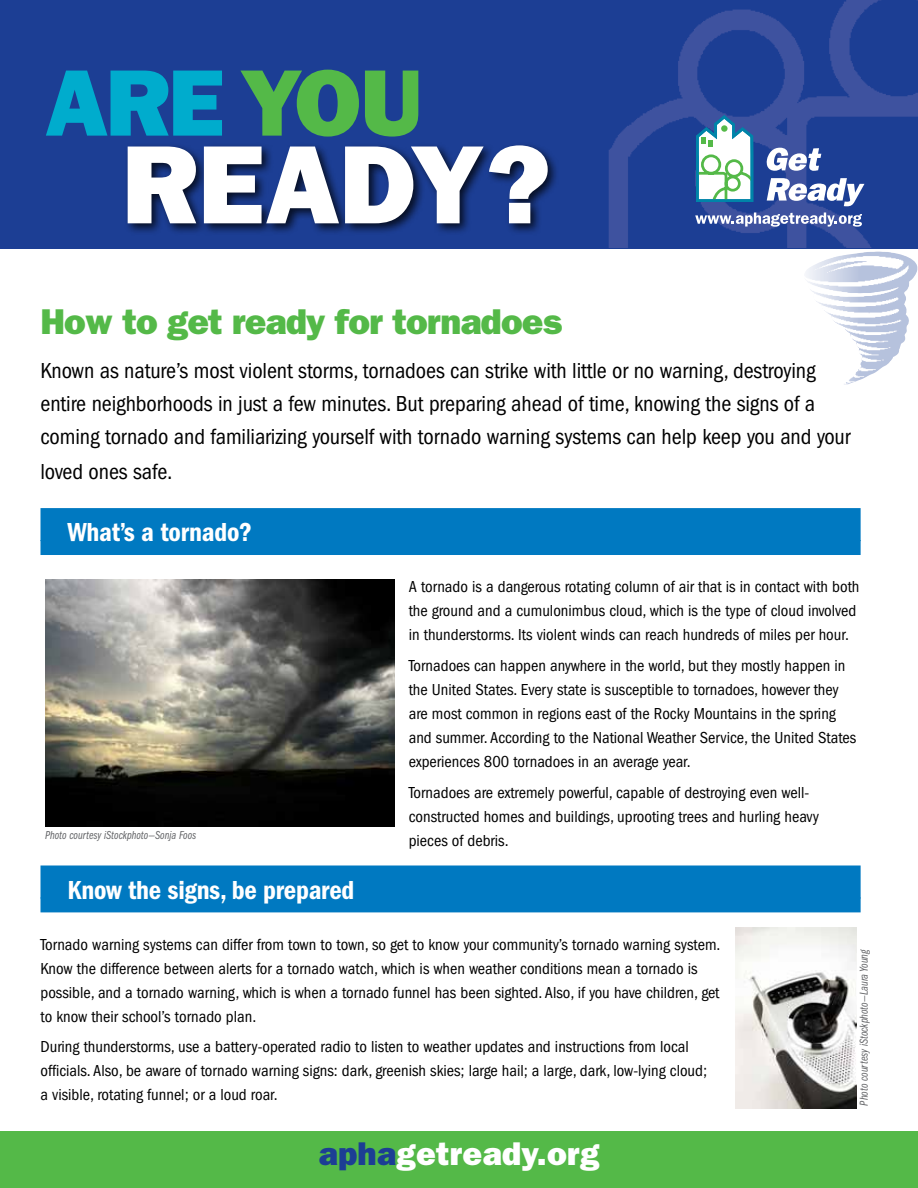
<style>
.page{position:relative;width:918px;height:1188px;background:#fff}
.page>*{position:absolute;margin:0;border:0;box-sizing:border-box;transform-origin:0 0}
.t1{font:800 111.9px "Franklin Gothic";color:#fff}
.t2{font:800 94.8px "Franklin Gothic";letter-spacing:-.02em;color:#00accd}
.t3{font:800 36px "Franklin Gothic";letter-spacing:-.02em;color:#54b948}
.t4{font:800 33px "Franklin Gothic";letter-spacing:.01em;color:#fff}
.t5{font:600 condensed 27px "Franklin Gothic";letter-spacing:-.01em;color:#fff}
.t6{font:condensed 22.5px/33.5px "Franklin Gothic";letter-spacing:-.005em;color:#000}
.t7{font:condensed 16.5px/24px "Franklin Gothic";color:#000}
.t8{font:12px "Franklin Gothic Book Cmpr Ital";color:#656669}
.s1{color:#54b948}
.s2{color:#1c3e94}
</style>
<div class="page">
<img style="left:806px;top:252px;width:111px;height:132px">
<div style="left:0;top:0;width:918px;height:248px;background:#1c3e94"></div>
<img style="left:609px;top:0;width:309px;height:247px">
<svg style="left:767px;top:178px;width:97px;height:28px"></svg>
<svg style="left:766px;top:148px;width:55px;height:23px"></svg>
<svg style="left:695px;top:213px;width:167px;height:14px;background:#7f8ec0"></svg>
<svg style="left:695px;top:115px;width:61px;height:88px;background:#9ac0c7"></svg>
<div style="left:123px;top:142px;width:436px;height:94px;background:#000;opacity:.75"></div>
<div style="left:40px;top:508px;width:821px;height:33px;background:#0079c1"></div>
<div style="left:40px;top:540px;width:821px;height:15px;background:#0079c1"></div>
<div style="left:0;top:1132px;width:918px;height:56px;background:#54b948"></div>
<img style="left:45px;top:579px;width:349px;height:248px">
<div style="left:40px;top:866px;width:821px;height:32px;background:#0079c1"></div>
<div style="left:40px;top:897px;width:821px;height:15px;background:#0079c1"></div>
<img style="left:735px;top:927px;width:122px;height:181px">
<h2 class="t2" style="left:45px;top:47px;width:380px">ARE <span class="s1">YOU</span></h2>
<h1 class="t1" style="left:122px;top:119px;width:431px">READY?</h1>
<h3 class="t3" style="left:40px;top:301px;width:523px">How to get ready for tornadoes</h3>
<p class="t6" style="left:40px;top:354px;width:812px">Known as nature’s most violent storms, tornadoes can strike with little or no warning, destroying entire neighborhoods in just a few minutes. But preparing ahead of time, knowing the signs of a coming tornado and familiarizing yourself with tornado warning systems can help keep you and your loved ones safe.</p>
<h3 class="t5" style="left:68px;top:517px;width:186px">What’s a tornado?</h3>
<p class="t8" style="left:45px;top:829px;width:153px">Photo courtesy iStockphoto—Sonja Foos</p>
<p class="t7" style="left:409px;top:575px;width:452px">A tornado is a dangerous rotating column of air that is in contact with both the ground and a cumulonimbus cloud, which is the type of cloud involved in thunderstorms. Its violent winds can reach hundreds of miles per hour.</p>
<p class="t7" style="left:409px;top:654px;width:449px">Tornadoes can happen anywhere in the world, but they mostly happen in the United States. Every state is susceptible to tornadoes, however they are most common in regions east of the Rocky Mountains in the spring and summer. According to the National Weather Service, the United States experiences 800 tornadoes in an average year.</p>
<p class="t7" style="left:409px;top:780px;width:412px">Tornadoes are extremely powerful, capable of destroying even well&shy;constructed homes and buildings, uprooting trees and hurling heavy pieces of debris.</p>
<h3 class="t5" style="left:68px;top:874px;width:288px">Know the signs, be prepared</h3>
<p class="t7" style="left:40px;top:932px;width:681px">Tornado warning systems can differ from town to town, so get to know your community’s tornado warning system.<br>Know the difference between alerts for a tornado watch, which is when weather conditions mean a tornado is possible, and a tornado warning, which is when a tornado funnel has been sighted. Also, if you have children, get to know their school’s tornado plan.</p>
<p class="t7" style="left:40px;top:1035px;width:668px">During thunderstorms, use a battery-operated radio to listen to weather updates and instructions from local officials. Also, be aware of tornado warning signs: dark, greenish skies; large hail; a large, dark, low-lying cloud; a visible, rotating funnel; or a loud roar.</p>
<h3 class="t4" style="left:319px;top:1134px;width:282px"><span class="s2">apha</span>getready.org</h3>
<p class="t8" style="left:857px;top:1106px;width:158px;rotate:-90deg">Photo courtesy iStockphoto—Laura Young</p>
</div>
